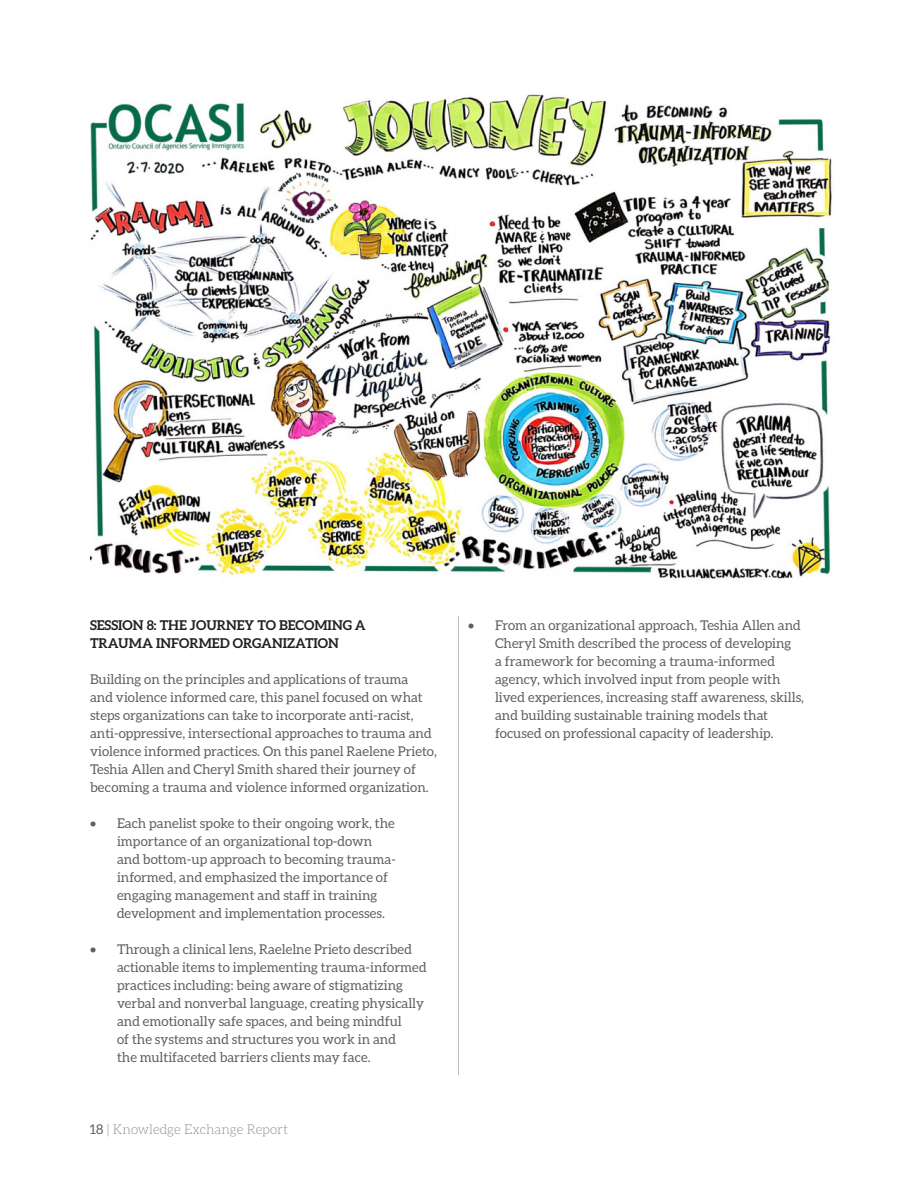
<style>
.page{position:relative;width:918px;height:1188px;background:#fff}
.page>*{position:absolute;margin:0;border:0;box-sizing:border-box;transform-origin:0 0}
.Paragraph{font:13.5px/18px "Aleo";color:#5f6161}
.Bio_Role{font:700 13.5px/18px "Aleo";color:#231f20}
.t1{font:300 13.5px "Aleo";color:#8f8d8d}
.s1{font-weight:400;color:#5f6161}
</style>
<div class="page">
<img style="left:90px;top:94px;width:744px;height:486px">
<hr style="left:459px;top:616px;width:1px;height:459px;background:#bcbdc0">
<p class="Bio_Role" style="left:90px;top:616px;width:277px">SESSION 8: THE JOURNEY TO BECOMING A<br>TRAUMA INFORMED ORGANIZATION</p>
<p class="Paragraph" style="left:90px;top:670px;width:348px">Building on the principles and applications of trauma<br>and violence informed care, this panel focused on what steps organizations can take to incorporate anti-racist, anti-oppressive, intersectional approaches to trauma and violence informed practices. On this panel Raelene Prieto, Teshia Allen and Cheryl Smith shared their journey of becoming a trauma and violence informed organization.</p>
<p class="Paragraph" style="left:117px;top:814px;width:280px;text-indent:-27px">• Each panelist spoke to their ongoing work, the importance of an organizational top-down and bottom-up approach to becoming trauma&shy;informed, and emphasized the importance of engaging management and staff in training development and implementation processes.</p>
<p class="Paragraph" style="left:117px;top:940px;width:311px;text-indent:-27px">• Through a clinical lens, Raelelne Prieto described actionable items to implementing trauma-informed practices including: being aware of stigmatizing verbal and nonverbal language, creating physically and emotionally safe spaces, and being mindful<br>of the systems and structures you work in and<br>the multifaceted barriers clients may face.</p>
<p class="t1" style="left:90px;top:1122px;width:200px"><span class="s1">18</span> | Knowledge Exchange Report</p>
<p class="Paragraph" style="left:495px;top:616px;width:311px;text-indent:-27px">• From an organizational approach, Teshia Allen and Cheryl Smith described the process of developing<br>a framework for becoming a trauma-informed agency, which involved input from people with lived experiences, increasing staff awareness, skills, and building sustainable training models that focused on professional capacity of leadership.</p>
</div>
